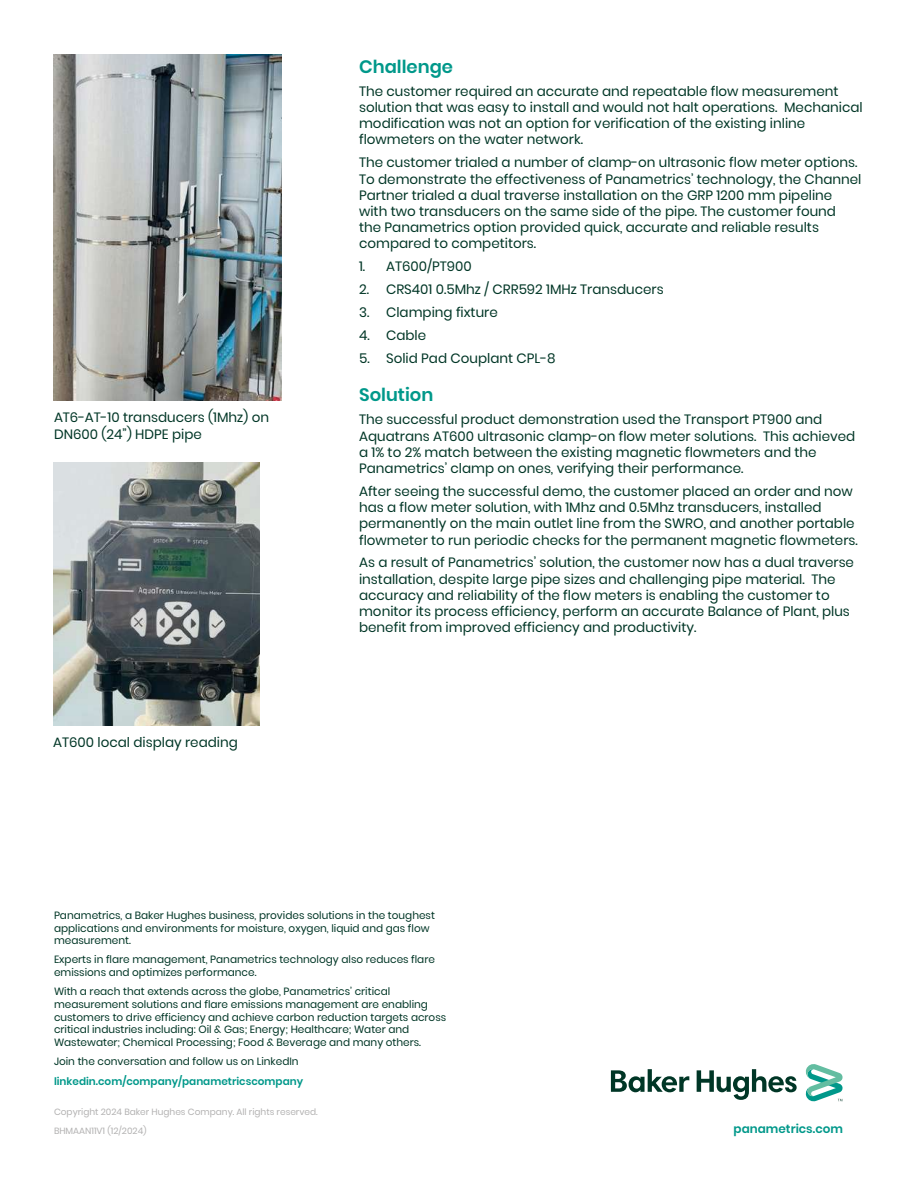
<style>
.page{position:relative;width:918px;height:1188px;background:#fff}
.page>*{position:absolute;margin:0;border:0;box-sizing:border-box;transform-origin:0 0}
.t1{font:600 18px "Poppins";color:#00988a}
.t2{font:13.5px/16.2px "Poppins";color:#003626}
.t3{font:600 12px "Poppins";color:#00988a}
.t4{font:10.5px/12.6px "Poppins";color:#003626}
.t5{font:600 10.5px "Poppins";color:#00988a}
.t6{font:9px/18.8px "Poppins";color:#b3b2b2}
</style>
<div class="page">
<svg style="left:611px;top:1064px;width:232px;height:38px"></svg>
<img style="left:54px;top:54px;width:227px;height:347px">
<img style="left:54px;top:463px;width:205px;height:262px">
<p class="t2" style="left:54px;top:410px;width:217px">AT6-AT-10 transducers (1Mhz) on<br>DN600 (24”) HDPE pipe</p>
<p class="t2" style="left:53px;top:734px;width:186px">AT600 local display reading</p>
<h1 class="t1" style="left:359px;top:56px;width:95px">Challenge</h1>
<p class="t2" style="left:359px;top:83px;width:505px">The customer required an accurate and repeatable flow measurement solution that was easy to install and would not halt operations. Mechanical modification was not an option for verification of the existing inline flowmeters on the water network.</p>
<p class="t2" style="left:359px;top:155px;width:504px">The customer trialed a number of clamp-on ultrasonic flow meter options.<br>To demonstrate the effectiveness of Panametrics’ technology, the Channel Partner trialed a dual traverse installation on the GRP 1200 mm pipeline with two transducers on the same side of the pipe. The customer found the Panametrics option provided quick, accurate and reliable results compared to competitors.</p>
<p class="t2" style="left:359px;top:259px;width:114px">1. AT600/PT900</p>
<p class="t2" style="left:359px;top:282px;width:306px">2. CRS401 0.5Mhz / CRR592 1MHz Transducers</p>
<p class="t2" style="left:359px;top:304px;width:140px">3. Clamping fixture</p>
<p class="t2" style="left:359px;top:327px;width:69px">4. Cable</p>
<p class="t2" style="left:359px;top:350px;width:198px">5. Solid Pad Couplant CPL-8</p>
<h1 class="t1" style="left:359px;top:385px;width:76px">Solution</h1>
<p class="t2" style="left:359px;top:412px;width:498px">The successful product demonstration used the Transport PT900 and Aquatrans AT600 ultrasonic clamp-on flow meter solutions. This achieved a 1% to 2% match between the existing magnetic flowmeters and the Panametrics’ clamp on ones, verifying their performance.</p>
<p class="t2" style="left:359px;top:483px;width:500px">After seeing the successful demo, the customer placed an order and now has a flow meter solution, with 1Mhz and 0.5Mhz transducers, installed permanently on the main outlet line from the SWRO, and another portable flowmeter to run periodic checks for the permanent magnetic flowmeters.</p>
<p class="t2" style="left:359px;top:555px;width:496px">As a result of Panametrics’ solution, the customer now has a dual traverse installation, despite large pipe sizes and challenging pipe material. The accuracy and reliability of the flow meters is enabling the customer to monitor its process efficiency, perform an accurate Balance of Plant, plus benefit from improved efficiency and productivity.</p>
<p class="t4" style="left:54px;top:909px;width:382px">Panametrics, a Baker Hughes business, provides solutions in the toughest applications and environments for moisture, oxygen, liquid and gas flow measurement.</p>
<p class="t4" style="left:54px;top:954px;width:382px">Experts in flare management, Panametrics technology also reduces flare emissions and optimizes performance.</p>
<p class="t4" style="left:54px;top:985px;width:394px">With a reach that extends across the globe, Panametrics’ critical measurement solutions and flare emissions management are enabling customers to drive efficiency and achieve carbon reduction targets across critical industries including: Oil &amp; Gas; Energy; Healthcare; Water and Wastewater; Chemical Processing; Food &amp; Beverage and many others.</p>
<p class="t4" style="left:54px;top:1055px;width:246px">Join the conversation and follow us on LinkedIn</p>
<p class="t5" style="left:54px;top:1075px;width:251px">linkedin.com/company/panametricscompany</p>
<p class="t6" style="left:54px;top:1103px;width:265px">Copyright 2024 Baker Hughes Company. All rights reserved.<br>BHMAAN11V1 (12/2024)</p>
<p class="t3" style="left:734px;top:1122px;width:111px">panametrics.com</p>
</div>
